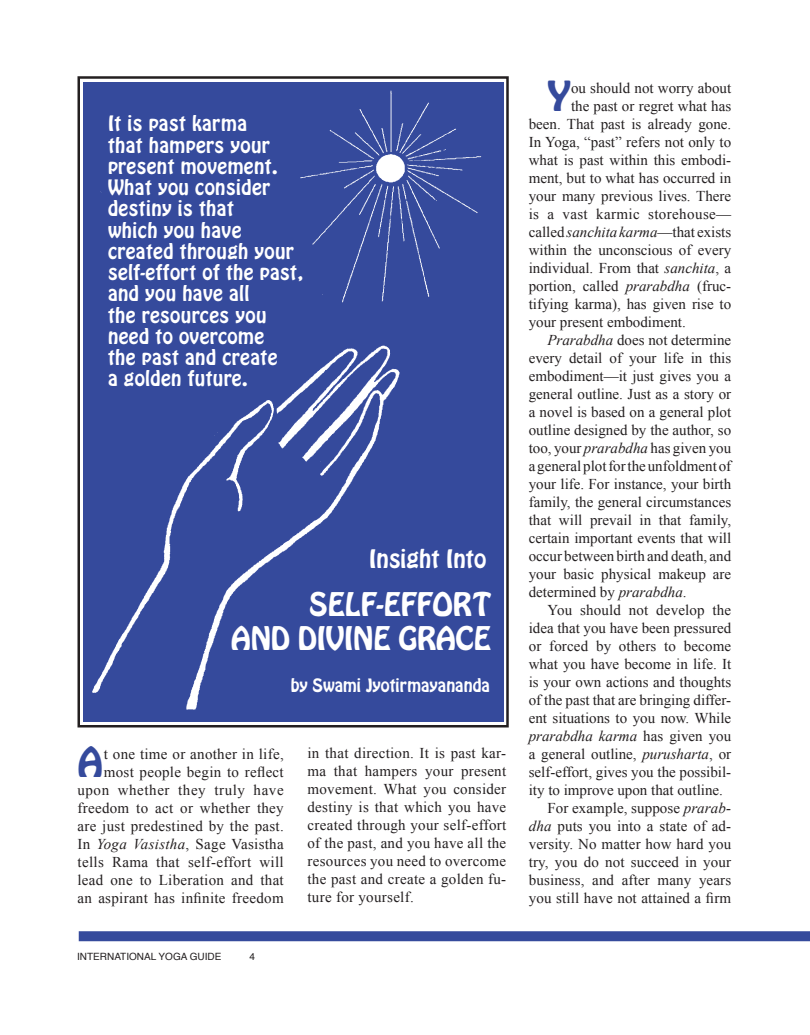
<style>
.page{position:relative;width:810px;height:1035px;background:#fff}
.page>*{position:absolute;margin:0;border:0;box-sizing:border-box;transform-origin:0 0}
.t1{font:36.62px "Hobo Std";color:#354a9c}
.t2{font:28.75px/34.5px "Hobo Std";letter-spacing:-.01em;color:#fff;text-align:right}
.t3{font:22.5px "Hobo Std";color:#fff}
.t4{font:18.75px/21.2px "Hobo Std";letter-spacing:.02em;color:#fff}
.t5{font:16.25px "Hobo Std";color:#fff}
.t6{font:15px/18px "Times New Roman";color:#231f20;text-align:justify}
.t7{font:15px/18px "Times New Roman";letter-spacing:.02em;color:#231f20;text-align:right}
.t8{font:italic 15px "Times New Roman";color:#231f20}
.t9{font:15px "Times New Roman";letter-spacing:.025em;color:#231f20}
.t10{font:10px "Helvetica";color:#231f20}
.s1{font-style:italic}
.s2{font-style:normal}
</style>
<div class="page">
<div style="left:79px;top:931px;width:731px;height:10px;background:#354a9c"></div>
<div style="left:84px;top:82px;width:419px;height:639px;background:#354a9c"></div>
<div style="left:78px;top:76px;width:431px;height:652px;border:2px solid #231f20"></div>
<p class="t4" style="left:108px;top:113px;width:196px">It is past karma<br>that hampers your present movement.<br>What you consider destiny is that<br>which you have created through your self-effort of the past, and you have all<br>the resources you need to overcome<br>the past and create<br>a golden future.</p>
<h3 class="t3" style="left:369px;top:543px;width:119px">Insight Into</h3>
<h2 class="t2" style="left:231px;top:587px;width:262px">SELF-EFFORT<br>AND DIVINE GRACE</h2>
<p class="t5" style="left:291px;top:674px;width:201px">by Swami Jyotirmayananda</p>
<h1 class="t1" style="left:78px;top:737px;width:27px">A</h1>
<p class="t7" style="left:78px;top:745px;width:208px">t one time or another in life, most people begin to reflect upon whether they truly have freedom to act or whether they are just predestined by the past.<br>In <span class="s1">Yoga Vasistha</span>, Sage Vasistha tells Rama that self-effort will lead one to Liberation and that an aspirant has infinite freedom</p>
<p class="t10" style="left:77px;top:949px;width:146px">INTERNATIONAL YOGA GUIDE</p>
<p class="t10" style="left:249px;top:949px;width:7px">4</p>
<p class="t6" style="left:308px;top:744px;width:200px">in that direction. It is past kar&shy;ma that hampers your present movement. What you consider destiny is that which you have created through your self-effort of the past, and you have all the resources you need to overcome the past and create a golden fu&shy;ture for yourself.</p>
<h1 class="t1" style="left:548px;top:71px;width:25px">Y</h1>
<p class="t6" style="left:571px;top:79px;width:162px">ou should not worry about</p>
<p class="t6" style="left:571px;top:97px;width:162px">the past or regret what has</p>
<p class="t6" style="left:529px;top:115px;width:204px">been. That past is already gone.</p>
<p class="t6" style="left:529px;top:133px;width:204px">In Yoga, “past” refers not only to</p>
<p class="t6" style="left:529px;top:151px;width:204px">what is past within this embodi-</p>
<p class="t6" style="left:529px;top:169px;width:204px">ment, but to what has occurred in</p>
<p class="t6" style="left:529px;top:187px;width:204px">your many previous lives. There</p>
<p class="t9" style="left:529px;top:204px;width:204px">is a vast karmic storehouse—</p>
<p class="t6" style="left:529px;top:223px;width:204px">called <span class="s1">sanchita karma</span>—that exists</p>
<p class="t6" style="left:529px;top:241px;width:204px">within the unconscious of every</p>
<p class="t6" style="left:529px;top:259px;width:204px">individual. From that <span class="s1">sanchita</span>, a</p>
<p class="t6" style="left:529px;top:277px;width:204px">portion, called <span class="s1">prarabdha</span> (fruc-</p>
<p class="t6" style="left:529px;top:295px;width:204px">tifying karma), has given rise to</p>
<p class="t6" style="left:529px;top:313px;width:159px">your present embodiment.</p>
<p class="t6" style="left:547px;top:331px;width:185px"><span class="s1">Prarabdha</span> does not determine</p>
<p class="t6" style="left:529px;top:349px;width:204px">every detail of your life in this</p>
<p class="t6" style="left:529px;top:367px;width:204px">embodiment—it just gives you a</p>
<p class="t6" style="left:529px;top:385px;width:204px">general outline. Just as a story or</p>
<p class="t6" style="left:529px;top:403px;width:204px">a novel is based on a general plot</p>
<p class="t6" style="left:529px;top:421px;width:204px">outline designed by the author, so</p>
<p class="t6" style="left:529px;top:439px;width:204px">too, your <span class="s1">prarabdha</span> has given you</p>
<p class="t6" style="left:529px;top:457px;width:204px">a general plot for the unfoldment of</p>
<p class="t6" style="left:529px;top:475px;width:204px">your life. For instance, your birth</p>
<p class="t6" style="left:529px;top:493px;width:204px">family, the general circumstances</p>
<p class="t6" style="left:529px;top:511px;width:204px">that will prevail in that family,</p>
<p class="t6" style="left:529px;top:529px;width:204px">certain important events that will</p>
<p class="t6" style="left:529px;top:547px;width:204px">occur between birth and death, and</p>
<p class="t6" style="left:529px;top:565px;width:204px">your basic physical makeup are</p>
<p class="t6" style="left:529px;top:583px;width:159px">determined by <span class="s1">prarabdha</span>.</p>
<p class="t6" style="left:547px;top:601px;width:185px">You should not develop the</p>
<p class="t6" style="left:529px;top:619px;width:204px">idea that you have been pressured</p>
<p class="t6" style="left:529px;top:637px;width:204px">or forced by others to become</p>
<p class="t6" style="left:529px;top:655px;width:204px">what you have become in life. It</p>
<p class="t6" style="left:529px;top:673px;width:204px">is your own actions and thoughts</p>
<p class="t6" style="left:529px;top:691px;width:204px">of the past that are bringing differ-</p>
<p class="t6" style="left:529px;top:709px;width:204px">ent situations to you now. While</p>
<p class="t8" style="left:529px;top:726px;width:204px">prarabdha karma <span class="s2">has given you</span></p>
<p class="t6" style="left:529px;top:745px;width:204px">a general outline, <span class="s1">purusharta</span>, or</p>
<p class="t6" style="left:529px;top:763px;width:204px">self-effort, gives you the possibil-</p>
<p class="t6" style="left:529px;top:781px;width:196px">ity to improve upon that outline.</p>
<p class="t6" style="left:547px;top:799px;width:185px">For example, suppose <span class="s1">prarab-</span></p>
<p class="t6" style="left:529px;top:817px;width:204px"><span class="s1">dha</span> puts you into a state of ad-</p>
<p class="t6" style="left:529px;top:835px;width:204px">versity. No matter how hard you</p>
<p class="t6" style="left:529px;top:853px;width:204px">try, you do not succeed in your</p>
<p class="t6" style="left:529px;top:871px;width:204px">business, and after many years</p>
<p class="t6" style="left:529px;top:889px;width:204px">you still have not attained a firm</p>
</div>
